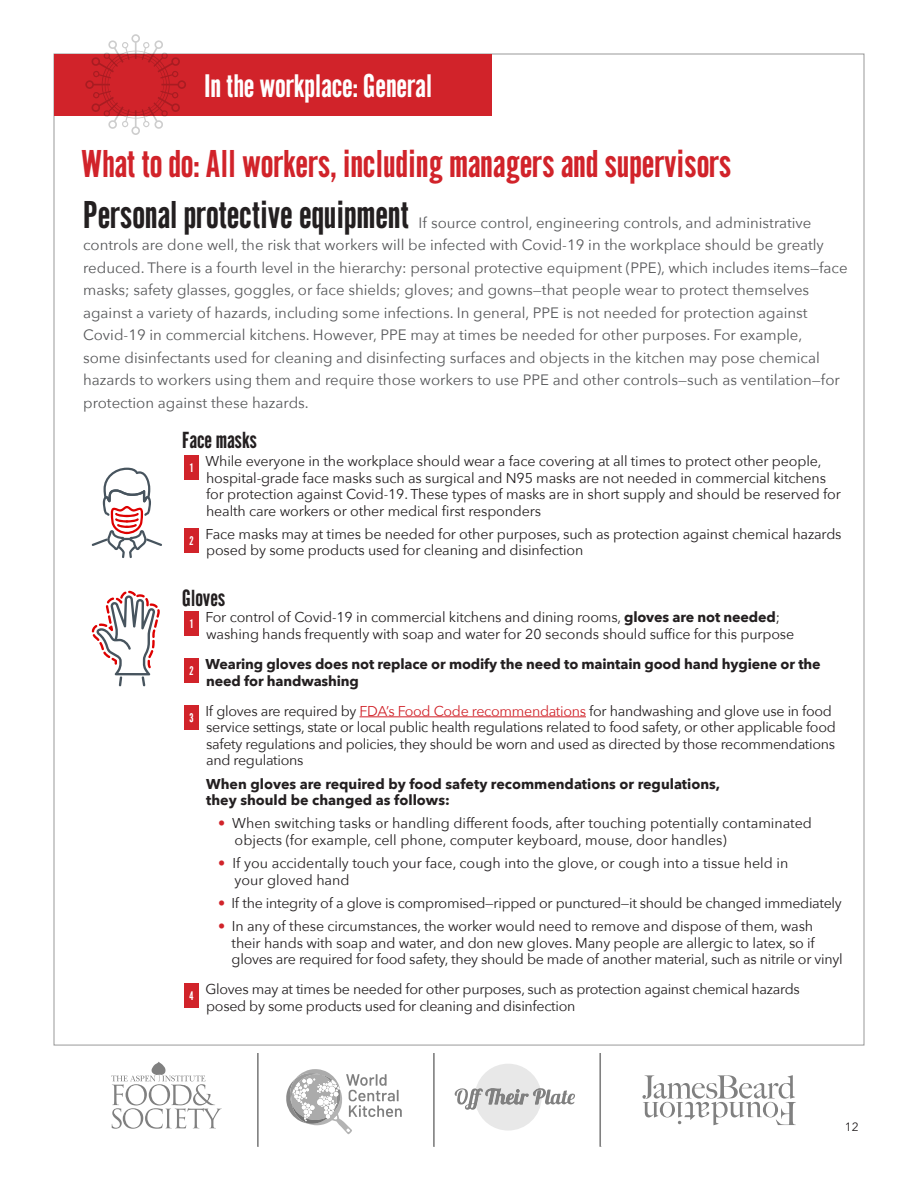
<style>
.page{position:relative;width:918px;height:1188px;background:#fff}
.page>*{position:absolute;margin:0;border:0;box-sizing:border-box;transform-origin:0 0}
.t1{font:37.5px "CG Gothic No 1";color:#d1232a}
.t2{font:37.5px "CG Gothic No 1";color:#231f20}
.t3{font:31.5px "CG Gothic No 1";color:#fff}
.t4{font:700 22.5px "Avenir Next";color:#fff}
.t5{font:22.5px "CG Gothic No 1";color:#231f20}
.t6{font:15px/22.5px "Avenir Next";color:#57585a}
.t7{font:14.25px/16.5px "Avenir Next";letter-spacing:-.01em;color:#231f20}
.t8{font:700 14.25px/16.5px "Avenir Next";letter-spacing:-.01em;color:#231f20}
.t9{font:12px "CG Gothic No 1";color:#fff}
.t10{font:12px "Avenir Next";color:#231f20}
.s1{font-weight:700}
.s2{color:#d1232a}
</style>
<div class="page">
<hr style="left:360px;top:716px;width:226px;height:1px;background:#d1232a">
<div style="left:184px;top:455px;width:14px;height:25px;background:#d1232a"></div>
<div style="left:184px;top:528px;width:14px;height:25px;background:#d1232a"></div>
<div style="left:184px;top:611px;width:14px;height:25px;background:#d1232a"></div>
<div style="left:184px;top:658px;width:14px;height:25px;background:#d1232a"></div>
<div style="left:184px;top:705px;width:14px;height:25px;background:#d1232a"></div>
<div style="left:184px;top:983px;width:14px;height:25px;background:#d1232a"></div>
<div style="left:54px;top:54px;width:438px;height:61px;background:#d1232a"></div>
<svg style="left:85px;top:34px;width:101px;height:101px"></svg>
<svg style="left:92px;top:468px;width:70px;height:90px"></svg>
<svg style="left:455px;top:1064px;width:120px;height:67px"></svg>
<svg style="left:286px;top:1070px;width:116px;height:64px"></svg>
<svg style="left:433px;top:1053px;width:2px;height:94px"></svg>
<svg style="left:257px;top:1053px;width:2px;height:94px"></svg>
<svg style="left:599px;top:1053px;width:2px;height:94px"></svg>
<svg style="left:111px;top:1062px;width:111px;height:67px"></svg>
<svg style="left:642px;top:1075px;width:154px;height:50px"></svg>
<svg style="left:92px;top:591px;width:68px;height:95px"></svg>
<p class="t4" style="left:79px;top:60px;width:284px">In the workplace: General</p>
<p class="t3" style="left:204px;top:67px;width:229px">In the workplace: General</p>
<p class="t1" style="left:81px;top:142px;width:652px">What to do: All workers, including managers and supervisors</p>
<p class="t2" style="left:83px;top:192px;width:327px">Personal protective equipment</p>
<p class="t6" style="left:83px;top:211px;width:766px;text-indent:336px">If source control, engineering controls, and administrative controls are done well, the risk that workers will be infected with Covid-19 in the workplace should be greatly reduced. There is a fourth level in the hierarchy: personal protective equipment (PPE), which includes items—face masks; safety glasses, goggles, or face shields; gloves; and gowns—that people wear to protect themselves against a variety of hazards, including some infections. In general, PPE is not needed for protection against Covid-19 in commercial kitchens. However, PPE may at times be needed for other purposes. For example,<br>some disinfectants used for cleaning and disinfecting surfaces and objects in the kitchen may pose chemical hazards to workers using them and require those workers to use PPE and other controls—such as ventilation—for protection against these hazards.</p>
<p class="t5" style="left:182px;top:427px;width:76px">Face masks</p>
<p class="t9" style="left:189px;top:461px;width:5px">1</p>
<p class="t7" style="left:206px;top:452px;width:637px">While everyone in the workplace should wear a face covering at all times to protect other people, hospital-grade face masks such as surgical and N95 masks are not needed in commercial kitchens for protection against Covid-19. These types of masks are in short supply and should be reserved for health care workers or other medical first responders</p>
<p class="t9" style="left:189px;top:534px;width:5px">2</p>
<p class="t7" style="left:206px;top:525px;width:638px">Face masks may at times be needed for other purposes, such as protection against chemical hazards posed by some products used for cleaning and disinfection</p>
<p class="t5" style="left:182px;top:584px;width:45px">Gloves</p>
<p class="t9" style="left:189px;top:617px;width:5px">1</p>
<p class="t7" style="left:206px;top:608px;width:590px;line-height:17.1px">For control of Covid-19 in commercial kitchens and dining rooms, <span class="s1">gloves are not needed</span>; washing hands frequently with soap and water for 20 seconds should suffice for this purpose</p>
<p class="t9" style="left:189px;top:664px;width:5px">2</p>
<p class="t8" style="left:206px;top:656px;width:617px">Wearing gloves does not replace or modify the need to maintain good hand hygiene or the need for handwashing</p>
<p class="t9" style="left:189px;top:711px;width:5px">3</p>
<p class="t7" style="left:205px;top:702px;width:632px">If gloves are required by <span class="s2">FDA’s Food Code recommendations</span> for handwashing and glove use in food service settings, state or local public health regulations related to food safety, or other applicable food safety regulations and policies, they should be worn and used as directed by those recommendations and regulations</p>
<p class="t8" style="left:206px;top:775px;width:516px">When gloves are required by food safety recommendations or regulations, they should be changed as follows:</p>
<p class="t7" style="left:235px;top:814px;width:579px;text-indent:-17px"><span class="s2">•</span> When switching tasks or handling different foods, after touching potentially contaminated objects (for example, cell phone, computer keyboard, mouse, door handles)</p>
<p class="t7" style="left:235px;top:854px;width:555px;text-indent:-17px"><span class="s2">•</span> If you accidentally touch your face, cough into the glove, or cough into a tissue held in your gloved hand</p>
<p class="t7" style="left:218px;top:894px;width:625px"><span class="s2">•</span> If the integrity of a glove is compromised—ripped or punctured—it should be changed immediately</p>
<p class="t7" style="left:218px;top:917px;width:598px;text-align:right"><span class="s2">•</span> In any of these circumstances, the worker would need to remove and dispose of them, wash their hands with soap and water, and don new gloves. Many people are allergic to latex, so if</p>
<p class="t7" style="left:232px;top:950px;width:613px">gloves are required for food safety, they should be made of another material, such as nitrile or vinyl</p>
<p class="t9" style="left:189px;top:989px;width:5px">4</p>
<p class="t7" style="left:205px;top:980px;width:596px">Gloves may at times be needed for other purposes, such as protection against chemical hazards posed by some products used for cleaning and disinfection</p>
<p class="t10" style="left:845px;top:1117px;width:15px">12</p>
</div>
